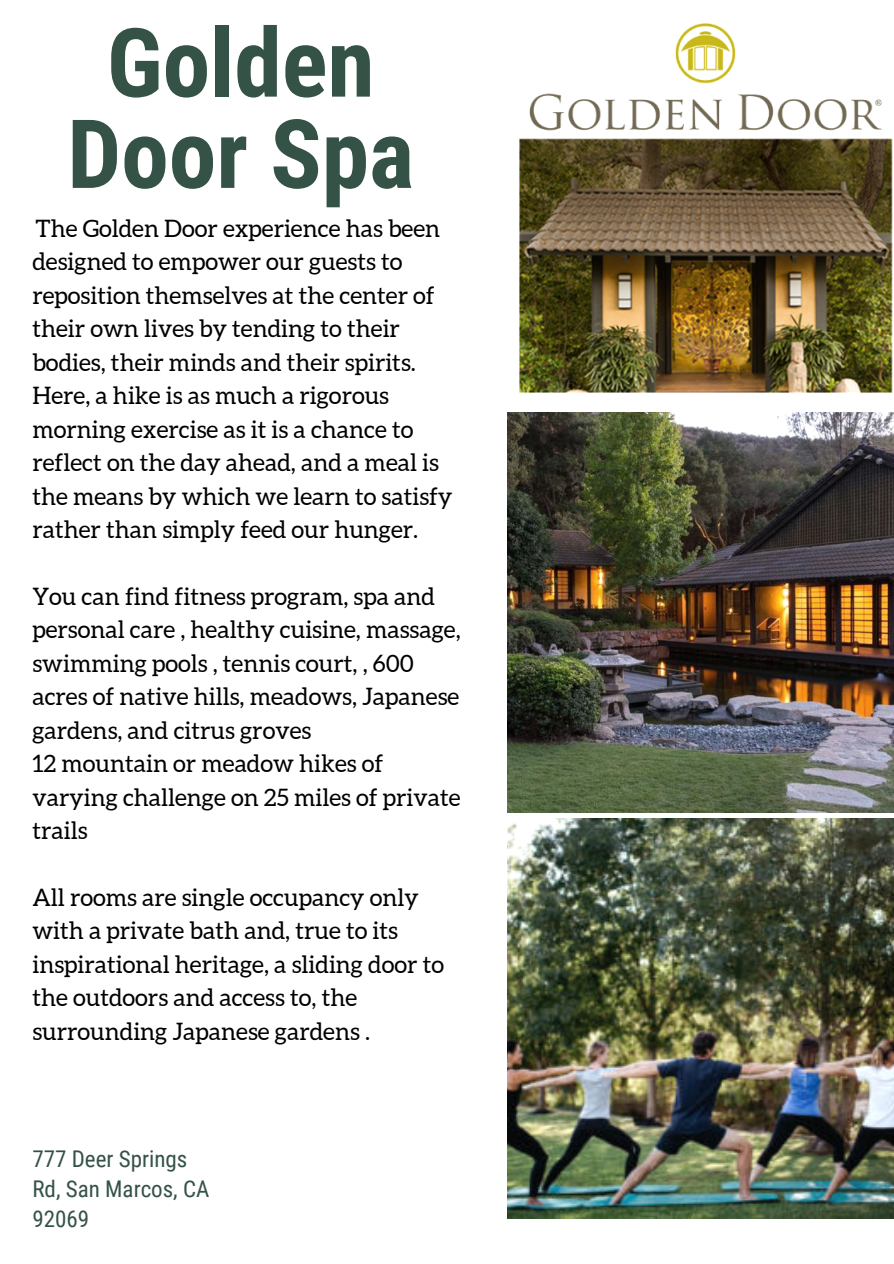
<style>
.page{position:relative;width:894px;height:1264px;background:#fff}
.page>*{position:absolute;margin:0;border:0;box-sizing:border-box;transform-origin:0 0}
.t1{font:700 95.55px/91.2px "Roboto Condensed";color:#355247;text-align:center}
.t2{font:24px/33.5px "Aleo";color:#000}
.t3{font:22.95px/29.7px "Roboto Condensed";color:#355247}
</style>
<div class="page">
<img style="left:519px;top:23px;width:374px;height:370px">
<img style="left:507px;top:413px;width:386px;height:399px">
<img style="left:507px;top:818px;width:386px;height:400px">
<h1 class="t1" style="left:67px;top:18px;width:348px">Golden<br>Door Spa</h1>
<p class="t2" style="left:32px;top:212px;width:421px">The Golden Door experience has been designed to empower our guests to reposition themselves at the center of their own lives by tending to their bodies, their minds and their spirits.<br>Here, a hike is as much a rigorous morning exercise as it is a chance to reflect on the day ahead, and a meal is the means by which we learn to satisfy rather than simply feed our hunger.</p>
<p class="t2" style="left:32px;top:579px;width:429px">You can find fitness program, spa and personal care , healthy cuisine, massage, swimming pools , tennis court, , 600 acres of native hills, meadows, Japanese gardens, and citrus groves<br>12 mountain or meadow hikes of varying challenge on 25 miles of private trails</p>
<p class="t2" style="left:32px;top:880px;width:413px">All rooms are single occupancy only with a private bath and, true to its inspirational heritage, a sliding door to the outdoors and access to, the surrounding Japanese gardens .</p>
<p class="t3" style="left:32px;top:1144px;width:178px">777 Deer Springs<br>Rd, San Marcos, CA<br>92069</p>
</div>
